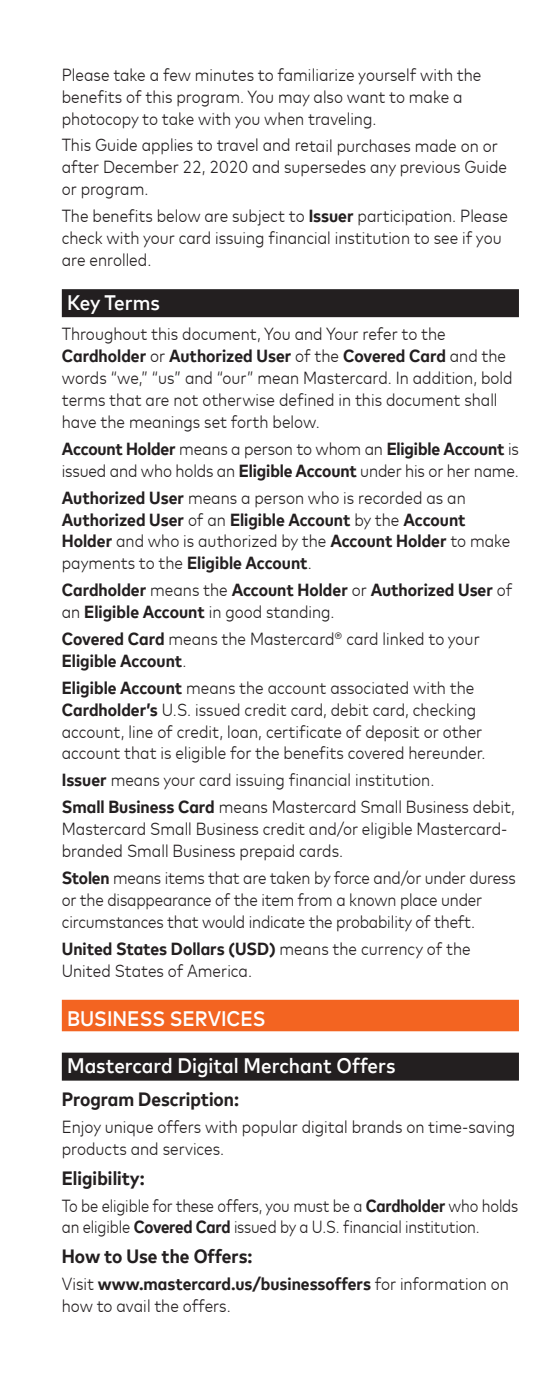
<style>
.page{position:relative;width:535px;height:1385px;background:#fff}
.page>*{position:absolute;margin:0;border:0;box-sizing:border-box;transform-origin:0 0}
.t1{font:500 21px "Mark For MC Narrow W00";color:#fff}
.t2{font:700 19.25px "Mark For MC Narrow W00";color:#231f20}
.t3{font:300 17.5px/21.9px "Mark For MC Narrow W00";color:#231f20}
.t4{font:700 17.5px/21.9px "Mark For MC Narrow W00";color:#231f20}
.t5{font:300 17.5px/21.9px "Mark For MC Narrow W00";color:#231f20;scale:.96 1}
.s1{font-weight:700}
.s2{font-weight:300}
</style>
<div class="page">
<div style="left:62px;top:289px;width:457px;height:28px;background:#231f20"></div>
<div style="left:62px;top:1000px;width:457px;height:31px;background:#f36421"></div>
<div style="left:62px;top:1052px;width:457px;height:28px;background:#231f20"></div>
<p class="t3" style="left:62px;top:62px;width:421px">Please take a few minutes to familiarize yourself with the benefits of this program. You may also want to make a photocopy to take with you when traveling.</p>
<p class="t3" style="left:62px;top:133px;width:447px">This Guide applies to travel and retail purchases made on or after December 22, 2020 and supersedes any previous Guide or program.</p>
<p class="t3" style="left:62px;top:204px;width:447px">The benefits below are subject to <span class="s1">Issuer</span> participation. Please check with your card issuing financial institution to see if you are enrolled.</p>
<p class="t1" style="left:67px;top:287px;width:94px">Key Terms</p>
<p class="t3" style="left:62px;top:322px;width:452px">Throughout this document, You and Your refer to the <span class="s1">Cardholder</span> or <span class="s1">Authorized User</span> of the <span class="s1">Covered Card</span> and the words “we,” “us” and “our” mean Mastercard. In addition, bold terms that are not otherwise defined in this document shall have the meanings set forth below.</p>
<p class="t3" style="left:62px;top:436px;width:458px"><span class="s1">Account Holder</span> means a person to whom an <span class="s1">Eligible Account</span> is issued and who holds an <span class="s1">Eligible Account</span> under his or her name.</p>
<p class="t4" style="left:62px;top:485px;width:450px">Authorized User <span class="s2">means a person who is recorded as an </span>Authorized User <span class="s2">of an</span> Eligible Account <span class="s2">by the</span> Account Holder <span class="s2">and who is authorized by the</span> Account Holder <span class="s2">to make payments to the</span> Eligible Account<span class="s2">.</span></p>
<p class="t4" style="left:62px;top:578px;width:452px">Cardholder <span class="s2">means the</span> Account Holder <span class="s2">or</span> Authorized User <span class="s2">of an</span> Eligible Account <span class="s2">in good standing.</span></p>
<p class="t3" style="left:62px;top:627px;width:419px"><span class="s1">Covered Card</span> means the Mastercard® card linked to your<br><span class="s1">Eligible Account</span>.</p>
<p class="t3" style="left:62px;top:675px;width:425px"><span class="s1">Eligible Account</span> means the account associated with the <span class="s1">Cardholder’s</span> U.S. issued credit card, debit card, checking account, line of credit, loan, certificate of deposit or other account that is eligible for the benefits covered hereunder.</p>
<p class="t3" style="left:62px;top:765px;width:454px;line-height:26.9px"><span class="s1">Issuer</span> means your card issuing financial institution.<br><span class="s1">Small Business Card</span> means Mastercard Small Business debit,</p>
<p class="t3" style="left:62px;top:817px;width:447px">Mastercard Small Business credit and/or eligible Mastercard&shy;branded Small Business prepaid cards.</p>
<p class="t3" style="left:62px;top:865px;width:455px"><span class="s1">Stolen</span> means items that are taken by force and/or under duress or the disappearance of the item from a known place under circumstances that would indicate the probability of theft.</p>
<p class="t3" style="left:62px;top:936px;width:410px"><span class="s1">United States Dollars (USD)</span> means the currency of the<br>United States of America.</p>
<p class="t1" style="left:67px;top:1002px;width:200px">BUSINESS SERVICES</p>
<p class="t1" style="left:67px;top:1050px;width:330px">Mastercard Digital Merchant Offers</p>
<p class="t2" style="left:62px;top:1085px;width:179px">Program Description:</p>
<p class="t3" style="left:62px;top:1115px;width:455px">Enjoy unique offers with popular digital brands on time-saving products and services.</p>
<p class="t2" style="left:62px;top:1163px;width:84px">Eligibility:</p>
<p class="t5" style="left:62px;top:1193px;width:477px">To be eligible for these offers, you must be a <span class="s1">Cardholder</span> who holds an eligible <span class="s1">Covered Card</span> issued by a U.S. financial institution.</p>
<p class="t2" style="left:62px;top:1241px;width:192px">How to Use the Offers:</p>
<p class="t3" style="left:62px;top:1271px;width:448px">Visit <span class="s1">www.mastercard.us/businessoffers</span> for information on how to avail the offers.</p>
</div>
